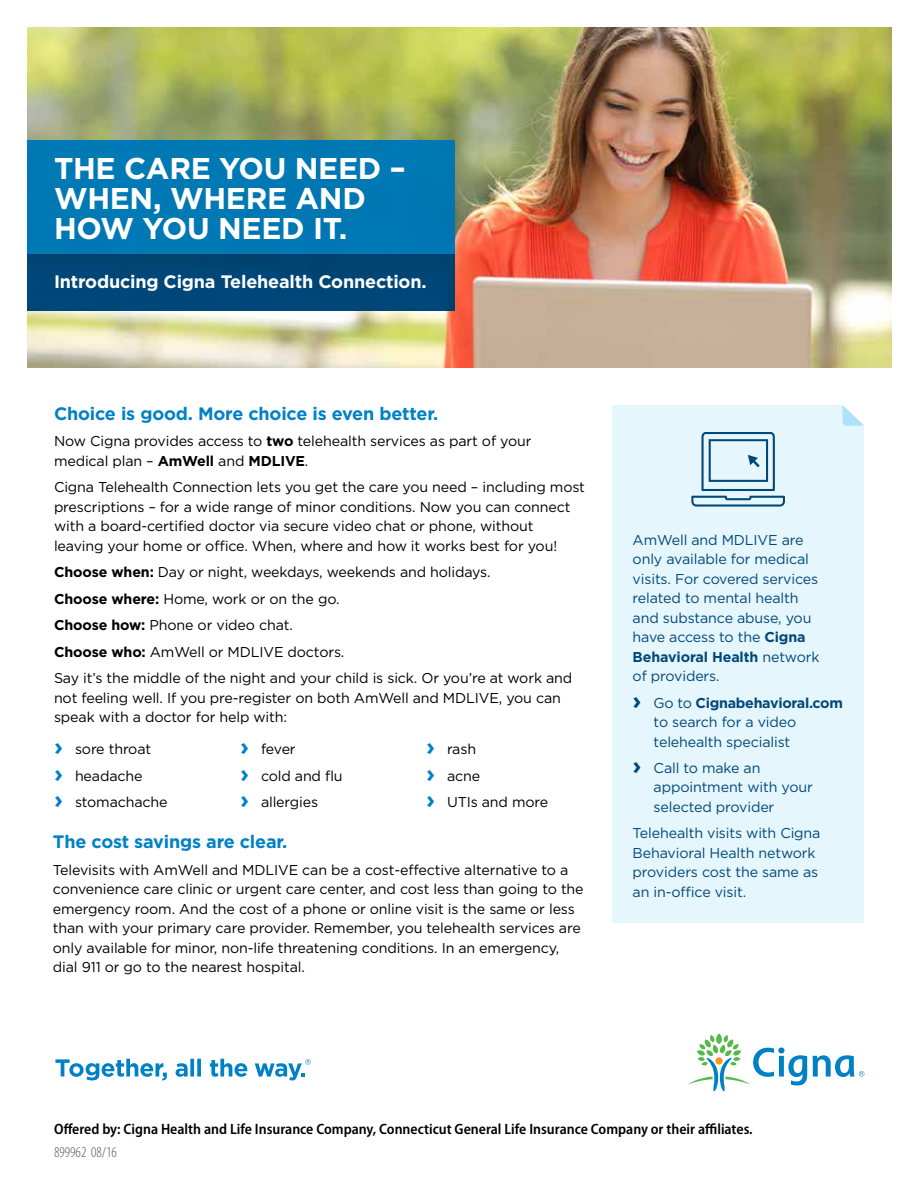
<style>
.page{position:relative;width:918px;height:1188px;background:#fff}
.page>*{position:absolute;margin:0;border:0;box-sizing:border-box;transform-origin:0 0}
.t1{font:700 30px/30px "Gotham";letter-spacing:-.01em;color:#fff}
.t2{font:700 18px "Gotham";letter-spacing:-.01em;color:#0081c6}
.t3{font:700 18px "Gotham";letter-spacing:-.01em;color:#fff}
.t4{font:600 semi-condensed 15px "Myriad Pro";color:#000}
.t5{font:300 condensed 15px "Myriad Pro";color:#58595b}
.t6{font:14.25px/19.5px "Gotham";letter-spacing:-.01em;color:#000}
.t7{font:14.25px/19.5px "Gotham";letter-spacing:-.01em;color:#00487a}
.s1{font-weight:700}
.s2{font-weight:700;font-size:24px;color:#0081c6}
.s3{font-weight:700;font-size:24px}
</style>
<div class="page">
<img style="left:27px;top:27px;width:864px;height:340px">
<div style="left:27px;top:140px;width:428px;height:114px;background:#0078b4"></div>
<div style="left:27px;top:254px;width:428px;height:56px;background:#00487a"></div>
<div style="left:612px;top:405px;width:252px;height:518px;background:#e6f6fd"></div>
<svg style="left:843px;top:405px;width:21px;height:21px"></svg>
<svg style="left:691px;top:432px;width:94px;height:75px;background:#b7d3e2"></svg>
<svg style="left:55px;top:1059px;width:112px;height:21px"></svg>
<svg style="left:176px;top:1059px;width:25px;height:18px"></svg>
<svg style="left:210px;top:1059px;width:37px;height:18px"></svg>
<svg style="left:255px;top:1059px;width:56px;height:21px"></svg>
<svg style="left:688px;top:1034px;width:176px;height:57px"></svg>
<h1 class="t1" style="left:54px;top:152px;width:353px">THE CARE YOU NEED –<br>WHEN, WHERE AND<br>HOW YOU NEED IT.</h1>
<p class="t3" style="left:54px;top:271px;width:374px">Introducing Cigna Telehealth Connection.</p>
<p class="t2" style="left:54px;top:403px;width:386px">Choice is good. More choice is even better.</p>
<p class="t6" style="left:54px;top:431px;width:479px">Now Cigna provides access to <span class="s1">two</span> telehealth services as part of your medical plan – <span class="s1">AmWell</span> and <span class="s1">MDLIVE</span>.</p>
<p class="t6" style="left:54px;top:477px;width:532px">Cigna Telehealth Connection lets you get the care you need – including most prescriptions – for a wide range of minor conditions. Now you can connect with a board-certified doctor via secure video chat or phone, without leaving your home or office. When, where and how it works best for you!</p>
<p class="t6" style="left:54px;top:559px;width:520px;line-height:26.5px"><span class="s1">Choose when:</span> Day or night, weekdays, weekends and holidays.<br><span class="s1">Choose where:</span> Home, work or on the go.<br><span class="s1">Choose how:</span> Phone or video chat.<br><span class="s1">Choose who:</span> AmWell or MDLIVE doctors.<br>Say it’s the middle of the night and your child is sick. Or you’re at work and</p>
<p class="t6" style="left:54px;top:688px;width:508px">not feeling well. If you pre-register on both AmWell and MDLIVE, you can speak with a doctor for help with:</p>
<p class="t6" style="left:54px;top:736px;width:115px;line-height:26.5px"><span class="s2">›</span> sore throat<br><span class="s2">›</span> headache<br><span class="s2">›</span> stomachache</p>
<p class="t6" style="left:240px;top:736px;width:104px;line-height:26.5px"><span class="s2">›</span> fever<br><span class="s2">›</span> cold and flu <span class="s2">›</span> allergies</p>
<p class="t6" style="left:426px;top:736px;width:124px;line-height:26.5px"><span class="s2">›</span> rash<br><span class="s2">›</span> acne<br><span class="s2">›</span> UTIs and more</p>
<p class="t2" style="left:53px;top:831px;width:236px">The cost savings are clear.</p>
<p class="t6" style="left:53px;top:860px;width:532px">Televisits with AmWell and MDLIVE can be a cost-effective alternative to a convenience care clinic or urgent care center, and cost less than going to the emergency room. And the cost of a phone or online visit is the same or less than with your primary care provider. Remember, you telehealth services are only available for minor, non-life threatening conditions. In an emergency, dial 911 or go to the nearest hospital.</p>
<p class="t7" style="left:633px;top:530px;width:188px">AmWell and MDLIVE are only available for medical visits. For covered services related to mental health and substance abuse, you have access to the <span class="s1">Cigna<br>Behavioral Health</span> network of providers.</p>
<p class="t7" style="left:654px;top:693px;width:191px;text-indent:-21px"><span class="s3">›</span> Go to <span class="s1">Cignabehavioral.com </span>to search for a video telehealth specialist</p>
<p class="t7" style="left:654px;top:758px;width:161px;text-indent:-21px"><span class="s3">›</span> Call to make an appointment with your selected provider</p>
<p class="t7" style="left:633px;top:823px;width:189px">Telehealth visits with Cigna<br>Behavioral Health network providers cost the same as an in-office visit.</p>
<p class="t4" style="left:54px;top:1120px;width:700px">Offered by: Cigna Health and Life Insurance Company, Connecticut General Life Insurance Company or their affiliates.</p>
<p class="t5" style="left:54px;top:1144px;width:64px">899962 08/16</p>
</div>
